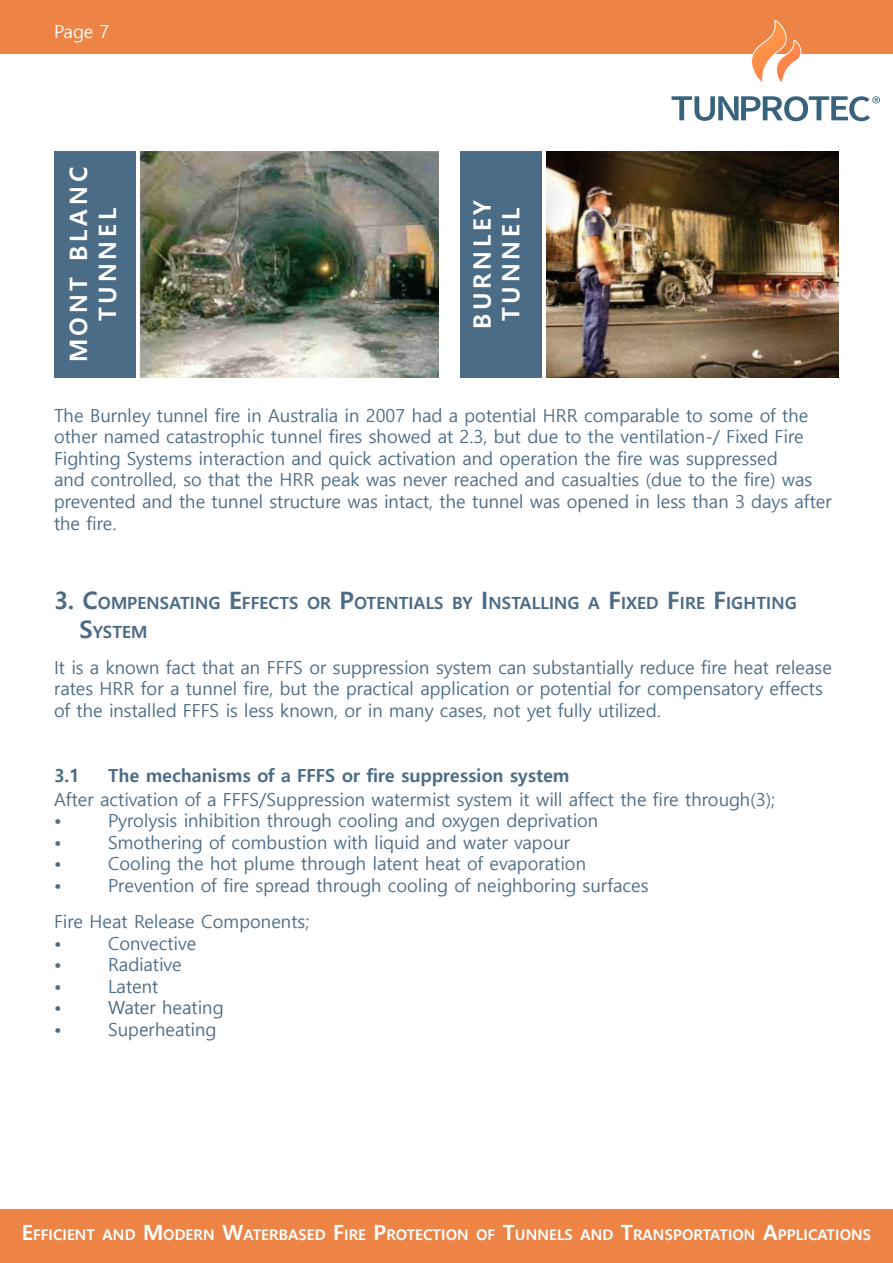
<style>
.page{position:relative;width:893px;height:1263px;background:#fff}
.page>*{position:absolute;margin:0;border:0;box-sizing:border-box;transform-origin:0 0}
.t1{font:700 24px/28.8px "Malgun Gothic";letter-spacing:.15em;color:#fff;text-align:center}
.t2{font:18px/21.6px "Malgun Gothic";color:#4b6c87}
.t3{font:700 18px "Malgun Gothic";color:#4b6c87}
.t4{font:18px "Malgun Gothic";color:#fff}
.t5{font:700 16.8px/28.8px "Malgun Gothic";color:#4b6c87}
.t6{font:700 14.7px "Malgun Gothic";color:#fff}
.s1{font-size:24px}
.s2{font-size:21px}
</style>
<div class="page">
<div style="left:0;top:0;width:893px;height:54px;background:#ed8446"></div>
<div style="left:0;top:1209px;width:893px;height:54px;background:#ed8446"></div>
<svg style="left:671px;top:96px;width:209px;height:25px"></svg>
<svg style="left:751px;top:20px;width:51px;height:63px"></svg>
<img style="left:139px;top:151px;width:300px;height:227px">
<img style="left:546px;top:152px;width:293px;height:226px">
<div style="left:54px;top:151px;width:81px;height:227px;background:#4b6c87"></div>
<div style="left:460px;top:151px;width:81px;height:227px;background:#4b6c87"></div>
<p class="t4" style="left:54px;top:21px;width:57px">Page 7</p>
<h1 class="t1" style="left:64px;top:362px;width:197px;rotate:-90deg">MONT BLANC<br>TUNNEL</h1>
<h1 class="t1" style="left:468px;top:329px;width:131px;rotate:-90deg">BURNLEY<br>TUNNEL</h1>
<p class="t2" style="left:54px;top:405px;width:779px">The Burnley tunnel fire in Australia in 2007 had a potential HRR comparable to some of the other named catastrophic tunnel fires showed at 2.3, but due to the ventilation-/ Fixed Fire Fighting Systems interaction and quick activation and operation the fire was suppressed<br>and controlled, so that the HRR peak was never reached and casualties (due to the fire) was prevented and the tunnel structure was intact, the tunnel was opened in less than 3 days after the fire.</p>
<p class="t5" style="left:79px;top:588px;width:719px;text-indent:-25px"><span class="s1">3. C</span>OMPENSATING <span class="s1">E</span>FFECTS OR <span class="s1">P</span>OTENTIALS BY <span class="s1">I</span> NSTALLING A <span class="s1">F</span>IXED <span class="s1">F</span>IRE <span class="s1">F</span>IGHTING<br><span class="s1">S</span>YSTEM</p>
<p class="t2" style="left:54px;top:656px;width:779px">It is a known fact that an FFFS or suppression system can substantially reduce fire heat release rates HRR for a tunnel fire, but the practical application or potential for compensatory effects of the installed FFFS is less known, or in many cases, not yet fully utilized.</p>
<p class="t3" style="left:54px;top:764px;width:27px">3.1</p>
<p class="t3" style="left:108px;top:764px;width:463px">The mechanisms of a FFFS or fire suppression system</p>
<p class="t2" style="left:54px;top:788px;width:723px">After activation of a FFFS/Suppression watermist system it will affect the fire through(3); •</p>
<p class="t2" style="left:108px;top:810px;width:492px">Pyrolysis inhibition through cooling and oxygen deprivation</p>
<p class="t2" style="left:54px;top:832px;width:9px">•</p>
<p class="t2" style="left:108px;top:832px;width:464px">Smothering of combustion with liquid and water vapour</p>
<p class="t2" style="left:54px;top:853px;width:9px">•</p>
<p class="t2" style="left:108px;top:853px;width:480px">Cooling the hot plume through latent heat of evaporation</p>
<p class="t2" style="left:54px;top:875px;width:9px">•</p>
<p class="t2" style="left:54px;top:868px;width:596px;line-height:36px;text-indent:54px">Prevention of fire spread through cooling of neighboring surfaces<br>Fire Heat Release Components;</p>
<p class="t2" style="left:54px;top:932px;width:9px">•</p>
<p class="t2" style="left:108px;top:932px;width:90px">Convective</p>
<p class="t2" style="left:54px;top:954px;width:9px">•</p>
<p class="t2" style="left:108px;top:954px;width:75px">Radiative</p>
<p class="t2" style="left:54px;top:976px;width:9px">•</p>
<p class="t2" style="left:108px;top:976px;width:52px">Latent</p>
<p class="t2" style="left:54px;top:997px;width:9px">•</p>
<p class="t2" style="left:108px;top:997px;width:117px">Water heating</p>
<p class="t2" style="left:54px;top:1019px;width:9px">•</p>
<p class="t2" style="left:108px;top:1019px;width:110px">Superheating</p>
<p class="t6" style="left:22px;top:1226px;width:851px"><span class="s2">E</span>FFICIENT AND <span class="s2">M</span>ODERN <span class="s2">W</span>ATERBASED <span class="s2">F</span>IRE <span class="s2">P</span>ROTECTION OF <span class="s2">T</span>UNNELS AND <span class="s2">T</span>RANSPORTATION <span class="s2">A</span>PPLICATIONS</p>
</div>
